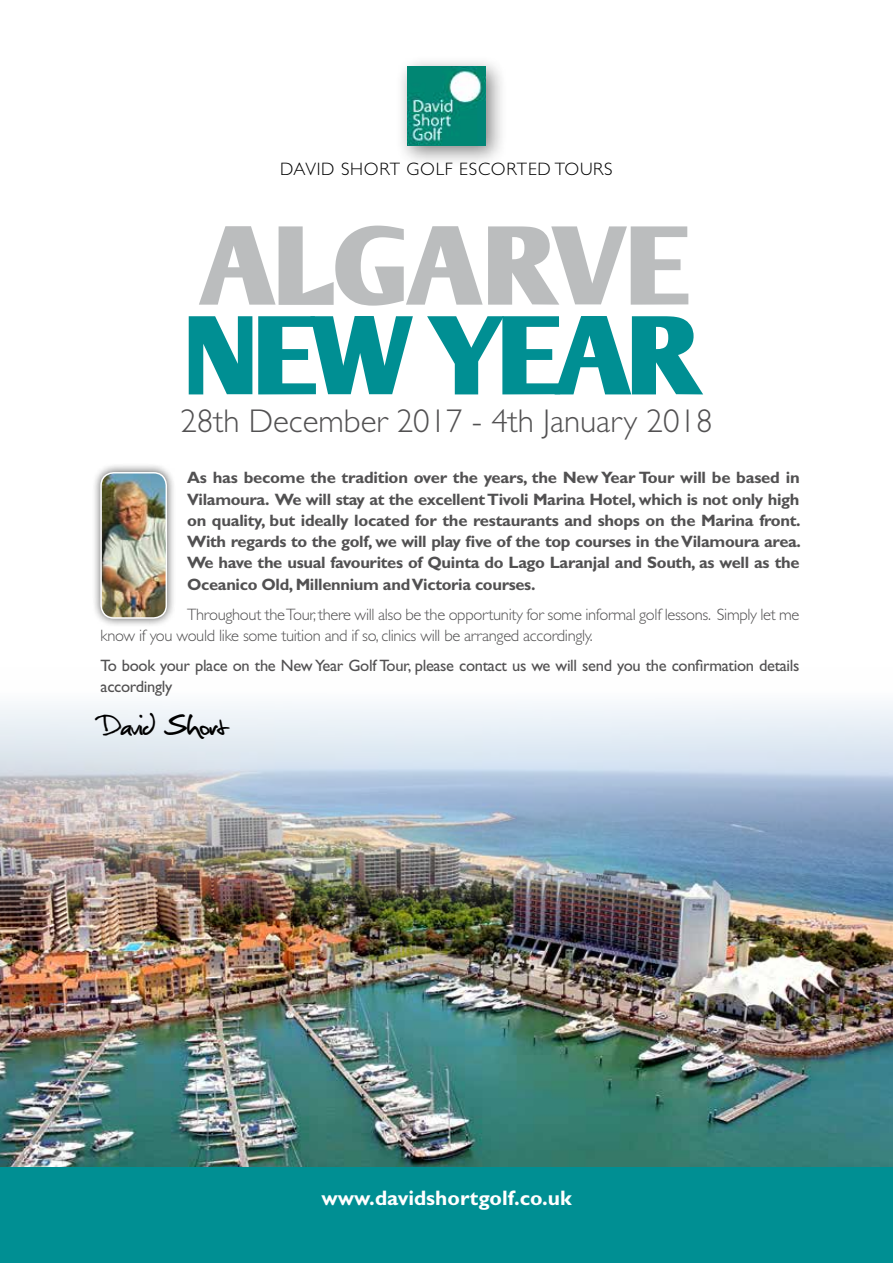
<style>
.page{position:relative;width:893px;height:1263px;background:#fff}
.page>*{position:absolute;margin:0;border:0;box-sizing:border-box;transform-origin:0 0}
.t1{font:700 109.5px "Arm Wrestler";letter-spacing:-.02em;color:#bbbdbe;scale:1.1 1}
.t2{font:700 109.5px "Arm Wrestler";letter-spacing:-.105em;color:#008f93;scale:1.1 1}
.t3{font:39px "Christopherhand";letter-spacing:-.02em;color:#000}
.t4{font:300 33px "Gill Sans Std";color:#525152}
.t5{font:700 21px "Gill Sans Std";color:#fff}
.t6{font:300 18px "Gill Sans Std";letter-spacing:.04em;color:#000}
.t7{font:700 16.5px/21.3px "Gill Sans Std";letter-spacing:-.02em;color:#525152;text-align:justify}
.t8{font:300 16.5px/21.3px "Gill Sans Std";letter-spacing:-.02em;color:#525152}
.t9{font:16.5px/21.3px "Gill Sans Std";letter-spacing:-.02em;color:#525152}
</style>
<div class="page">
<img style="left:0;top:704px;width:893px;height:463px">
<div style="left:395px;top:55px;width:113px;height:112px;background:#000;opacity:.5"></div>
<img style="left:407px;top:67px;width:79px;height:78px">
<div style="left:0;top:1167px;width:893px;height:96px;background:#008f93"></div>
<div style="left:91px;top:463px;width:85px;height:165px;background:#000;opacity:.65"></div>
<img style="left:101px;top:473px;width:65px;height:145px">
<div style="left:100px;top:472px;width:67px;height:147px;border:2px solid #fff;border-radius:13px"></div>
<p class="t6" style="left:280px;top:158px;width:334px">DAVID SHORT GOLF ESCORTED TOURS</p>
<h1 class="t1" style="left:198px;top:201px;width:453px">ALGARVE</h1>
<h1 class="t2" style="left:182px;top:291px;width:483px">NEW YEAR</h1>
<h3 class="t4" style="left:180px;top:402px;width:534px">28th December 2017 - 4th January 2018</h3>
<p class="t7" style="left:187px;top:467px;width:615px">As has become the tradition over the years, the New Year Tour will be based in Vilamoura. We will stay at the excellent Tivoli Marina Hotel, which is not only high on quality, but ideally located for the restaurants and shops on the Marina front.<br>With regards to the golf, we will play five of the top courses in the Vilamoura area.<br>We have the usual favourites of Quinta do Lago Laranjal and South, as well as the Oceanico Old, Millennium and Victoria courses.</p>
<p class="t8" style="left:101px;top:604px;width:700px;text-indent:86px">Throughout the Tour, there will also be the opportunity for some informal golf lessons. Simply let me know if you would like some tuition and if so, clinics will be arranged accordingly.</p>
<p class="t9" style="left:101px;top:655px;width:700px">To book your place on the New Year Golf Tour, please contact us we will send you the confirmation details accordingly</p>
<h2 class="t3" style="left:101px;top:708px;width:131px">David Short</h2>
<p class="t5" style="left:321px;top:1186px;width:252px">www.davidshortgolf.co.uk</p>
</div>
